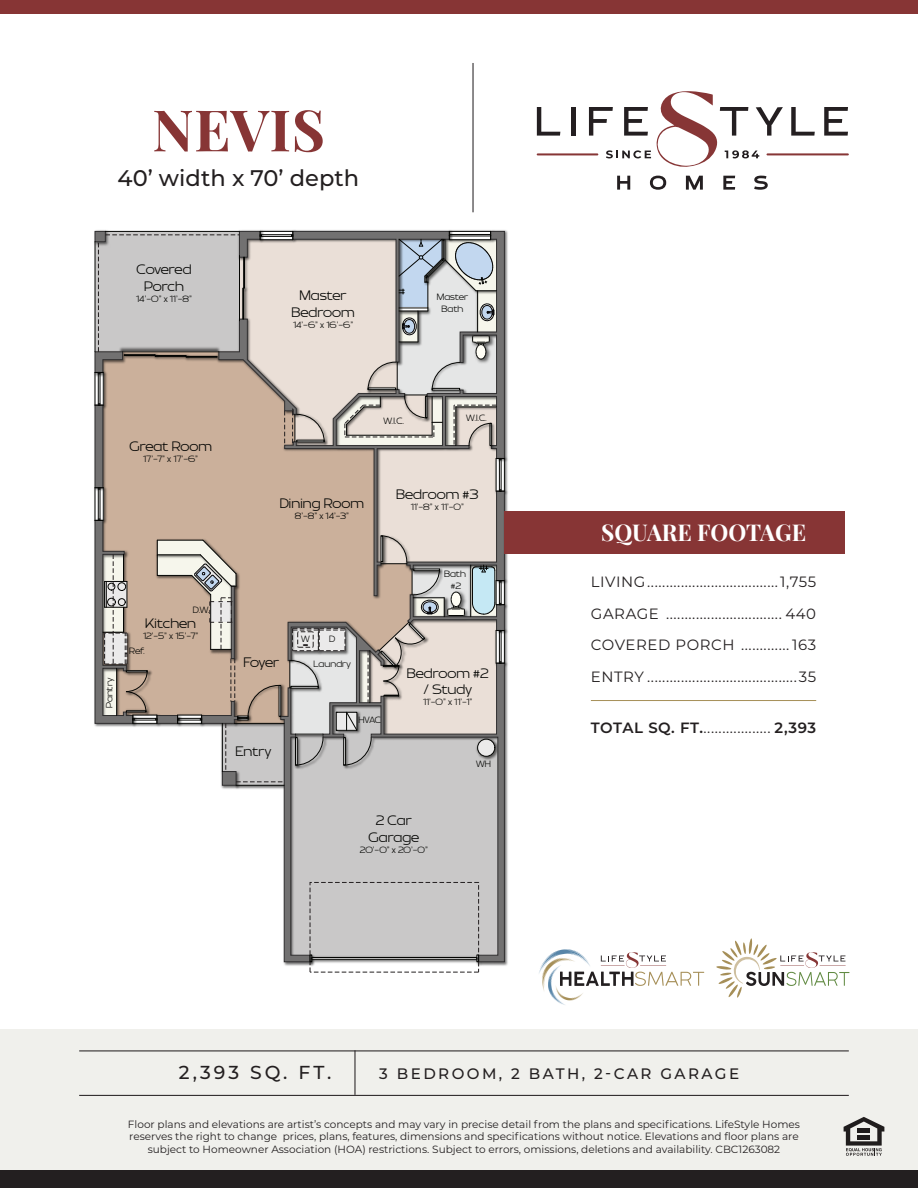
<style>
.page{position:relative;width:918px;height:1188px;background:#fff}
.page>*{position:absolute;margin:0;border:0;box-sizing:border-box;transform-origin:0 0}
.t1{font:700 57.3px "Playfair Display";letter-spacing:.01em;color:#873535}
.t2{font:700 22.65px "Playfair Display SC";letter-spacing:-.005em;color:#fff}
.t3{font:500 22.5px "Montserrat";color:#231f20}
.t4{font:500 18.75px "Montserrat";letter-spacing:.16em;color:#231f20}
.t5{font:500 15.15px "Montserrat";letter-spacing:.16em;color:#231f20}
.t6{font:14.85px "Montserrat";letter-spacing:.04em;color:#231f20}
.t7{font:300 13.95px/16.6px "Brinnan";color:#040503;text-align:center}
.t8{font:10.5px/12.6px "Montserrat";color:#231f20;text-align:center}
.t9{font:300 9.3px/11.1px "Brinnan";color:#040503;text-align:center}
.s1{font-weight:600}
</style>
<div class="page">
<div style="left:0;top:1029px;width:918px;height:141px;background:#f0f0ec"></div>
<svg style="left:844px;top:1117px;width:40px;height:39px"></svg>
<div style="left:857px;top:1128px;width:13px;height:5px;background:#231f20"></div>
<div style="left:857px;top:1135px;width:13px;height:5px;background:#231f20"></div>
<div style="left:0;top:1170px;width:918px;height:18px;background:#231f20"></div>
<hr style="left:79px;top:1095px;width:770px;height:1px;background:#231f20">
<hr style="left:354px;top:1050px;width:1px;height:45px;background:#231f20">
<hr style="left:79px;top:1050px;width:770px;height:1px;background:#231f20">
<div style="left:0;top:0;width:918px;height:14px;background:#873535"></div>
<div style="left:108px;top:446px;width:174px;height:41px;background:#cbb09b"></div>
<img style="left:266px;top:230px;width:16px;height:1px">
<img style="left:94px;top:493px;width:1px;height:25px">
<img style="left:94px;top:378px;width:1px;height:24px">
<img style="left:94px;top:230px;width:16px;height:17px">
<img style="left:238px;top:230px;width:28px;height:1px">
<img style="left:94px;top:402px;width:14px;height:91px">
<div style="left:95px;top:405px;width:8px;height:83px;background:#727171"></div>
<div style="left:95px;top:405px;width:8px;height:83px;border:1px solid #313031"></div>
<img style="left:94px;top:350px;width:1px;height:28px">
<img style="left:94px;top:518px;width:1px;height:208px">
<svg style="left:284px;top:231px;width:221px;height:256px;background:#beb0a6"></svg>
<img style="left:505px;top:489px;width:3px;height:97px">
<img style="left:295px;top:446px;width:35px;height:1px">
<hr style="left:496px;top:458px;width:1px;height:33px;background:#040503">
<hr style="left:504px;top:458px;width:1px;height:33px;background:#040503">
<img style="left:466px;top:446px;width:31px;height:5px">
<hr style="left:501px;top:458px;width:1px;height:33px;background:#040503">
<svg style="left:496px;top:458px;width:8px;height:3px"></svg>
<hr style="left:499px;top:458px;width:1px;height:33px;background:#040503">
<svg style="left:95px;top:231px;width:403px;height:215px;background:#c6beb8"></svg>
<svg style="left:95px;top:487px;width:410px;height:486px"></svg>
<hr style="left:473px;top:63px;width:1px;height:149px;background:#231f20">
<svg style="left:537px;top:107px;width:23px;height:29px"></svg>
<hr style="left:572px;top:107px;width:4px;height:29px;background:#241f21">
<svg style="left:791px;top:107px;width:24px;height:29px"></svg>
<svg style="left:824px;top:107px;width:24px;height:29px"></svg>
<svg style="left:617px;top:176px;width:13px;height:14px"></svg>
<svg style="left:650px;top:176px;width:16px;height:14px"></svg>
<svg style="left:686px;top:176px;width:17px;height:14px"></svg>
<svg style="left:723px;top:176px;width:12px;height:14px"></svg>
<svg style="left:754px;top:176px;width:14px;height:14px"></svg>
<hr style="left:537px;top:153px;width:61px;height:2px;background:#873636">
<hr style="left:767px;top:153px;width:82px;height:2px;background:#873636">
<svg style="left:589px;top:91px;width:194px;height:76px"></svg>
<svg style="left:539px;top:949px;width:165px;height:56px"></svg>
<svg style="left:716px;top:938px;width:133px;height:60px"></svg>
<div style="left:504px;top:511px;width:340px;height:43px;background:#873535"></div>
<hr style="left:591px;top:700px;width:225px;height:1px;background:#a68f58">
<p class="t1" style="left:152px;top:94px;width:174px">NEVIS</p>
<p class="t3" style="left:118px;top:162px;width:243px">40’ width x 70’ depth</p>
<p class="t7" style="left:137px;top:262px;width:56px">Covered<br>Porch</p>
<p class="t9" style="left:136px;top:294px;width:57px">14’-0” x 11’-8”</p>
<p class="t7" style="left:292px;top:288px;width:65px">Master<br>Bedroom</p>
<p class="t9" style="left:293px;top:320px;width:62px">14’-6” x 16’-6”</p>
<p class="t9" style="left:437px;top:292px;width:33px">Master<br>Bath</p>
<p class="t7" style="left:129px;top:439px;width:84px">Great Room</p>
<p class="t9" style="left:143px;top:454px;width:56px">17’-7” x 17’-6”</p>
<p class="t9" style="left:104px;top:708px;width:32px;rotate:-90deg">Pantry</p>
<p class="t9" style="left:193px;top:604px;width:18px">D.W.</p>
<p class="t7" style="left:145px;top:616px;width:53px">Kitchen</p>
<p class="t9" style="left:143px;top:631px;width:57px">12’-5” x 15’-7”</p>
<p class="t9" style="left:129px;top:645px;width:17px">Ref.</p>
<p class="t9" style="left:384px;top:416px;width:22px">W.I.C.</p>
<p class="t9" style="left:466px;top:413px;width:22px">W.I.C.</p>
<p class="t7" style="left:280px;top:495px;width:86px">Dining Room</p>
<p class="t9" style="left:295px;top:510px;width:56px">8’-8” x 14’-3”</p>
<p class="t9" style="left:301px;top:634px;width:10px">W</p>
<p class="t9" style="left:329px;top:634px;width:8px">D</p>
<p class="t7" style="left:244px;top:655px;width:37px">Foyer</p>
<p class="t9" style="left:313px;top:659px;width:39px">Laundry</p>
<p class="t7" style="left:396px;top:486px;width:84px">Bedroom #3</p>
<p class="t9" style="left:411px;top:501px;width:55px">11’-8” x 11’-0”</p>
<p class="t9" style="left:444px;top:569px;width:23px">Bath #2</p>
<p class="t7" style="left:407px;top:665px;width:83px">Bedroom #2 / Study</p>
<p class="t9" style="left:423px;top:697px;width:51px">11’-0” x 11’-1”</p>
<p class="t7" style="left:235px;top:744px;width:37px">Entry</p>
<p class="t9" style="left:359px;top:715px;width:24px">HVAC</p>
<p class="t7" style="left:369px;top:812px;width:52px">2 Car<br>Garage</p>
<p class="t9" style="left:360px;top:844px;width:70px">20’-0” x 20’-0”</p>
<p class="t9" style="left:476px;top:758px;width:16px">WH</p>
<p class="t2" style="left:601px;top:515px;width:206px">SQUARE FOOTAGE</p>
<p class="t6" style="left:591px;top:572px;width:227px">LIVING...................................1,755</p>
<p class="t6" style="left:591px;top:603px;width:227px">GARAGE ............................... 440</p>
<p class="t6" style="left:591px;top:635px;width:227px">COVERED PORCH ............. 163</p>
<p class="t6" style="left:591px;top:666px;width:227px">ENTRY ........................................35</p>
<p class="t6" style="left:591px;top:718px;width:227px"><span class="s1">TOTAL SQ. FT.</span>.................. <span class="s1">2,393</span></p>
<p class="t4" style="left:179px;top:1059px;width:154px">2,393 SQ. FT.</p>
<p class="t5" style="left:379px;top:1063px;width:361px">3 BEDROOM, 2 BATH, 2-CAR GARAGE</p>
<p class="t8" style="left:128px;top:1117px;width:674px">Floor plans and elevations are artist’s concepts and may vary in precise detail from the plans and specifications. LifeStyle Homes reserves the right to change prices, plans, features, dimensions and specifications without notice. Elevations and floor plans are subject to Homeowner Association (HOA) restrictions. Subject to errors, omissions, deletions and availability. CBC1263082</p>
</div>
